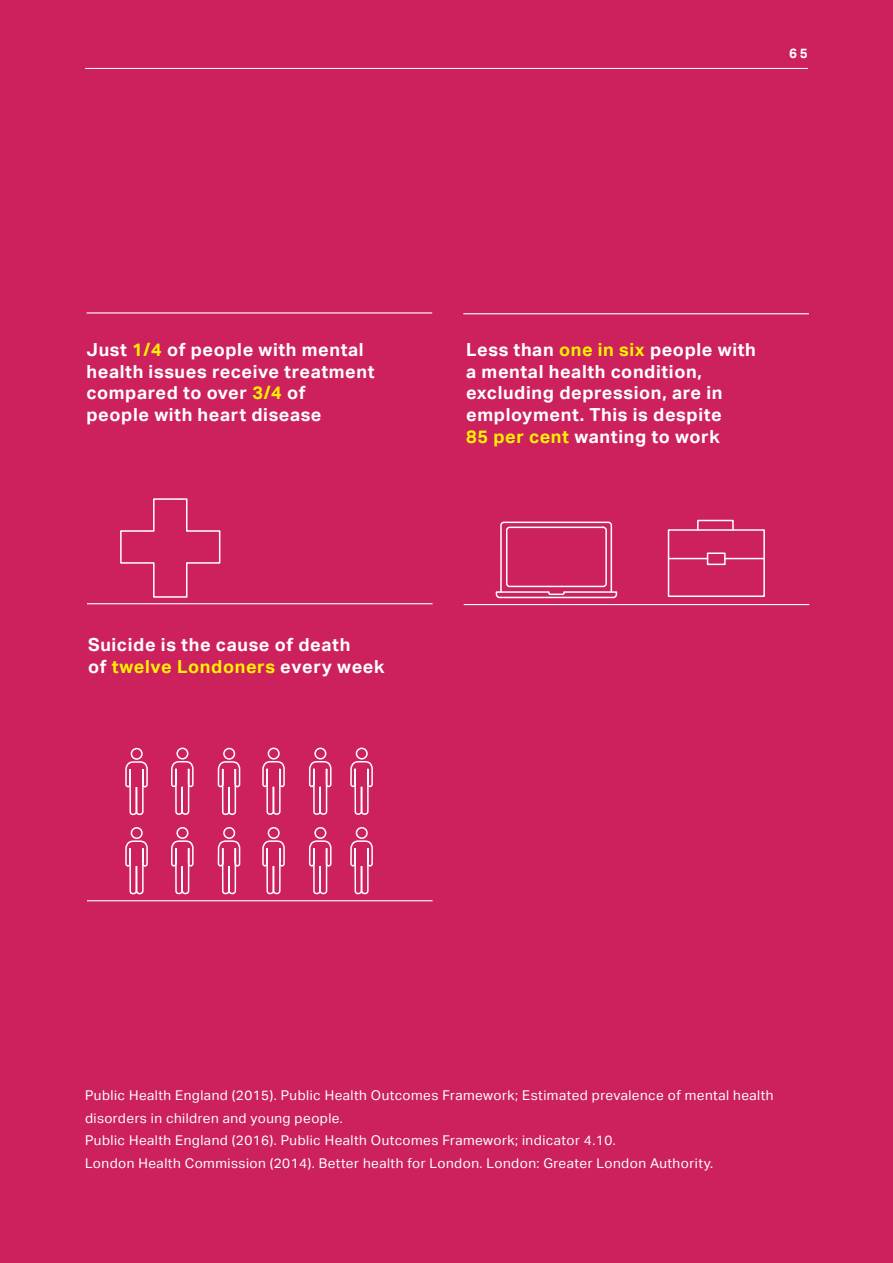
<style>
.page{position:relative;width:893px;height:1263px;background:#cc215c}
.page>*{position:absolute;margin:0;border:0;box-sizing:border-box;transform-origin:0 0}
.t1{font:700 18px/21.6px "Djmscp Aktiv Grotesk";letter-spacing:.035em;color:#fff}
.t2{font:13.5px/22.5px "Ppcgpr Aktiv Grotesk";letter-spacing:.035em;color:#fff}
.t3{font:700 13.5px "Txmvfl Aktiv Grotesk";color:#fff}
.s1{color:#fff200}
</style>
<div class="page">
<hr style="left:725px;top:558px;width:39px;height:1px;background:#fff">
<hr style="left:87px;top:900px;width:346px;height:1px;background:#fff">
<hr style="left:464px;top:604px;width:345px;height:1px;background:#fff">
<hr style="left:87px;top:603px;width:346px;height:1px;background:#fff">
<hr style="left:463px;top:313px;width:346px;height:1px;background:#fff">
<hr style="left:87px;top:312px;width:345px;height:1px;background:#fff">
<hr style="left:85px;top:68px;width:723px;height:1px;background:#fff">
<svg style="left:495px;top:521px;width:123px;height:78px"></svg>
<hr style="left:668px;top:558px;width:40px;height:1px;background:#fff">
<div style="left:707px;top:552px;width:19px;height:13px;border:2px solid #fff"></div>
<div style="left:697px;top:520px;width:37px;height:11px;border:2px solid #fff"></div>
<div style="left:668px;top:529px;width:97px;height:68px;border:2px solid #fff"></div>
<svg style="left:261px;top:312px;width:25px;height:590px"></svg>
<div style="left:268px;top:827px;width:12px;height:12px;border:2px solid #fff;border-radius:50%"></div>
<svg style="left:119px;top:312px;width:122px;height:590px"></svg>
<div style="left:131px;top:748px;width:12px;height:12px;border:2px solid #fff;border-radius:50%"></div>
<svg style="left:349px;top:312px;width:25px;height:590px"></svg>
<div style="left:356px;top:827px;width:12px;height:12px;border:2px solid #fff;border-radius:50%"></div>
<div style="left:314px;top:747px;width:12px;height:13px;border:2px solid #fff;border-radius:50%"></div>
<svg style="left:308px;top:761px;width:24px;height:141px"></svg>
<div style="left:314px;top:827px;width:12px;height:12px;border:2px solid #fff;border-radius:50%"></div>
<p class="t3" style="left:789px;top:45px;width:20px">65</p>
<p class="t1" style="left:87px;top:339px;width:289px">Just <span class="s1">1/4</span> of people with mental health issues receive treatment compared to over <span class="s1">3/4</span> of<br>people with heart disease</p>
<p class="t1" style="left:466px;top:339px;width:291px">Less than <span class="s1">one in six</span> people with a mental health condition, excluding depression, are in employment. This is despite<br><span class="s1">85 per cent</span> wanting to work</p>
<p class="t1" style="left:88px;top:634px;width:298px">Suicide is the cause of death<br>of <span class="s1">twelve Londoners</span> every week</p>
<p class="t2" style="left:85px;top:1084px;width:690px">Public Health England (2015). Public Health Outcomes Framework; Estimated prevalence of mental health disorders in children and young people.<br>Public Health England (2016). Public Health Outcomes Framework; indicator 4.10.<br>London Health Commission (2014). Better health for London. London: Greater London Authority.</p>
</div>
